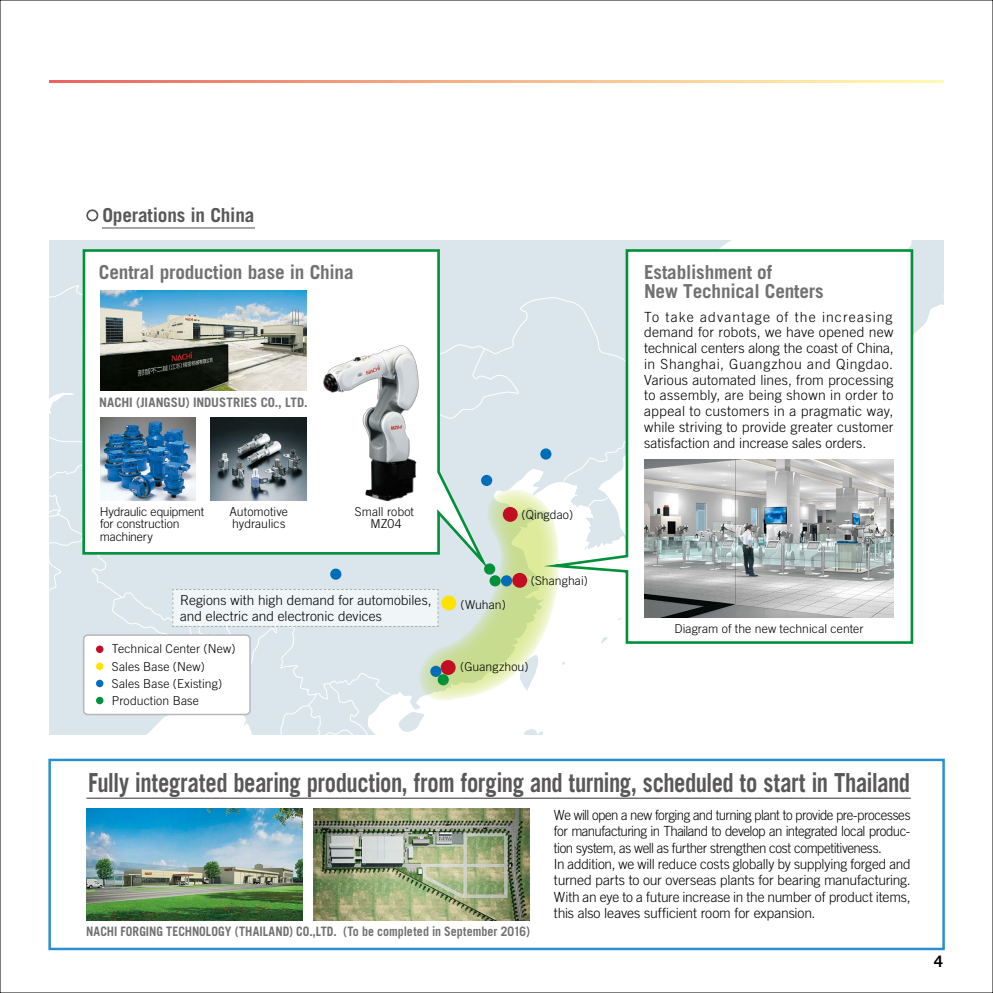
<style>
.page{position:relative;width:993px;height:993px;background:#fff}
.page>*{position:absolute;margin:0;border:0;box-sizing:border-box;transform-origin:0 0}
.t1{font:700 26.25px "Trade Gothic LT Std";letter-spacing:-.02em;color:#595757;scale:.86 1}
.t2{font:700 19.25px/19.2px "Trade Gothic LT Std";letter-spacing:-.01em;color:#727171}
.t3{font:700 19.25px "Trade Gothic LT Std";letter-spacing:-.01em;color:#595757}
.t4{font:700 15.75px "Trade Gothic";color:#000}
.t5{font:300 14px/16.4px "Trade Gothic LT Std";letter-spacing:-.02em;color:#000;scale:.94 1}
.t6{font:300 14px/15.8px "Trade Gothic LT Std";letter-spacing:-.02em;color:#000;text-align:justify}
.t7{font:300 13.65px/16.1px "Trade Gothic";letter-spacing:.005em;color:#000}
.t8{font:700 12.95px "Trade Gothic LT Std";color:#727171;scale:.92 1}
.t9{font:700 12.95px "Trade Gothic LT Std";color:#727171}
.t10{font:300 12.25px/17.3px "Trade Gothic";letter-spacing:.005em;color:#000}
.t11{font:300 12.25px/12.2px "Trade Gothic";letter-spacing:-.015em;color:#000}
</style>
<div class="page">
<div style="left:48px;top:758px;width:896px;height:191px;border:2px solid #2990d0"></div>
<svg style="left:677px;top:241px;width:266px;height:93px;fill:#dae6eb"></svg>
<div style="left:50px;top:241px;width:627px;height:30px;background:#dae6eb"></div>
<svg style="left:81px;top:248px;width:412px;height:23px"></svg>
<svg style="left:531px;top:248px;width:383px;height:396px"></svg>
<img style="left:845px;top:459px;width:48px;height:158px">
<img style="left:86px;top:808px;width:216px;height:112px">
<img style="left:313px;top:808px;width:216px;height:112px">
<svg style="left:50px;top:271px;width:795px;height:463px"></svg>
<svg style="left:50px;top:80px;width:893px;height:3px;background:#f5b289"></svg>
<svg style="left:87px;top:210px;width:11px;height:11px"></svg>
<hr style="left:102px;top:227px;width:153px;height:1px;background:#727171">
<div style="left:84px;top:635px;width:166px;height:79px;background:#fff;border-radius:4px"></div>
<div style="left:83px;top:634px;width:168px;height:81px;border:1px solid #b5b6b6;border-radius:4px"></div>
<div style="left:96px;top:645px;width:7px;height:7px;background:#c30d23;border-radius:50%"></div>
<div style="left:96px;top:696px;width:7px;height:8px;background:#00913a;border-radius:50%"></div>
<div style="left:96px;top:662px;width:7px;height:8px;background:#ffe200;border-radius:50%"></div>
<div style="left:96px;top:679px;width:7px;height:8px;background:#036eb8;border-radius:50%"></div>
<hr style="left:86px;top:797px;width:824px;height:1px;background:#595757">
<h2 class="t3" style="left:102px;top:203px;width:153px">Operations in China</h2>
<h2 class="t2" style="left:99px;top:262px;width:256px">Central production base in China</h2>
<h2 class="t2" style="left:643px;top:262px;width:181px">Establishment of<br>New Technical Centers</h2>
<p class="t9" style="left:99px;top:394px;width:210px">NACHI (JIANGSU) INDUSTRIES CO., LTD.</p>
<p class="t11" style="left:100px;top:505px;width:106px">Hydraulic equipment for construction machinery</p>
<p class="t10" style="left:229px;top:505px;width:60px;line-height:12.2px">Automotive hydraulics</p>
<p class="t10" style="left:355px;top:505px;width:61px;line-height:12.2px;text-align:center">Small robot<br>MZ04</p>
<p class="t7" style="left:180px;top:591px;width:253px">Regions with high demand for automobiles, and electric and electronic devices</p>
<p class="t10" style="left:112px;top:640px;width:125px">Technical Center (New)<br>Sales Base (New)<br>Sales Base (Existing)<br>Production Base</p>
<p class="t10" style="left:521px;top:505px;width:53px">(Qingdao)</p>
<p class="t10" style="left:460px;top:595px;width:47px">(Wuhan)</p>
<p class="t10" style="left:530px;top:571px;width:59px">(Shanghai)</p>
<p class="t10" style="left:460px;top:657px;width:70px">(Guangzhou)</p>
<p class="t6" style="left:644px;top:308px;width:251px">To take advantage of the increasing demand for robots, we have opened new technical centers along the coast of China, in Shanghai, Guangzhou and Qingdao.<br>Various automated lines, from processing to assembly, are being shown in order to appeal to customers in a pragmatic way, while striving to provide greater customer satisfaction and increase sales orders.</p>
<p class="t10" style="left:674px;top:619px;width:191px">Diagram of the new technical center</p>
<h1 class="t1" style="left:88px;top:765px;width:957px">Fully integrated bearing production, from forging and turning, scheduled to start in Thailand</h1>
<p class="t5" style="left:553px;top:806px;width:381px">We will open a new forging and turning plant to provide pre-processes for manufacturing in Thailand to develop an integrated local produc&shy;tion system, as well as further strengthen cost competitiveness.<br>In addition, we will reduce costs globally by supplying forged and turned parts to our overseas plants for bearing manufacturing.<br>With an eye to a future increase in the number of product items, this also leaves sufficient room for expansion.</p>
<p class="t8" style="left:86px;top:922px;width:484px">NACHI FORGING TECHNOLOGY (THAILAND) CO.,LTD. (To be completed in September 2016)</p>
<p class="t4" style="left:933px;top:951px;width:10px">4</p>
</div>
